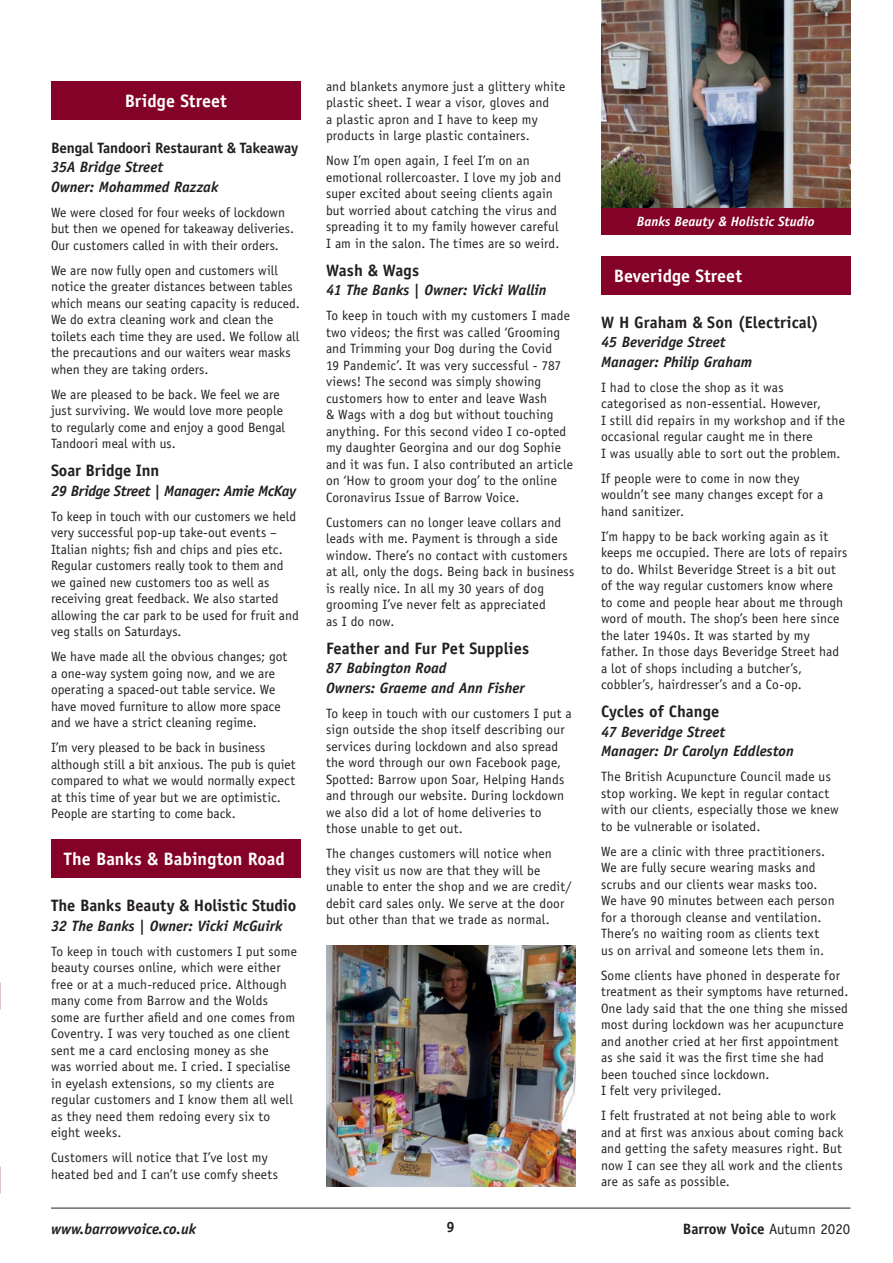
<style>
.page{position:relative;width:893px;height:1263px;background:#fff}
.page>*{position:absolute;margin:0;border:0;box-sizing:border-box;transform-origin:0 0}
.t1{font:700 18px "Officina Sans Std";color:#fff}
.t2{font:700 16.5px "Officina Sans Std";color:#231f20}
.t3{font:italic 700 15px/19.5px "Officina Sans Std";color:#231f20}
.t4{font:italic 700 15px "Officina Sans Std";letter-spacing:-.02em;color:#231f20}
.t5{font:700 15px "Officina Sans Std";color:#231f20}
.t6{font:13.5px/16.5px "Officina Sans Std";letter-spacing:.01em;color:#231f20}
.t7{font:italic 700 13.5px "Officina Sans Std";color:#fff}
.s1{font-style:normal}
.s2{font-weight:400}
</style>
<div class="page">
<hr style="left:51px;top:1208px;width:799px;height:1px;background:#231f20">
<div style="left:601px;top:256px;width:249px;height:39px;background:#840128"></div>
<img style="left:0;top:818px;width:1px;height:191px">
<div style="left:51px;top:81px;width:249px;height:38px;background:#840128"></div>
<div style="left:51px;top:839px;width:249px;height:39px;background:#840128"></div>
<img style="left:0;top:1033px;width:1px;height:161px">
<img style="left:326px;top:945px;width:249px;height:241px">
<img style="left:601px;top:0;width:249px;height:208px">
<div style="left:601px;top:208px;width:249px;height:27px;background:#840128"></div>
<p class="t1" style="left:125px;top:89px;width:104px">Bridge Street</p>
<p class="t3" style="left:51px;top:138px;width:249px"><span class="s1">Bengal Tandoori Restaurant &amp; Takeaway<br></span>35A Bridge Street<br>Owner: Mohammed Razzak</p>
<p class="t6" style="left:51px;top:204px;width:245px">We were closed for four weeks of lockdown but then we opened for takeaway deliveries.<br>Our customers called in with their orders.</p>
<p class="t6" style="left:51px;top:262px;width:250px">We are now fully open and customers will notice the greater distances between tables which means our seating capacity is reduced.<br>We do extra cleaning work and clean the toilets each time they are used. We follow all the precautions and our waiters wear masks when they are taking orders.</p>
<p class="t6" style="left:51px;top:386px;width:236px">We are pleased to be back. We feel we are just surviving. We would love more people to regularly come and enjoy a good Bengal Tandoori meal with us.</p>
<p class="t2" style="left:51px;top:460px;width:110px">Soar Bridge Inn</p>
<p class="t4" style="left:51px;top:481px;width:247px">29 Bridge Street | Manager: Amie McKay</p>
<p class="t6" style="left:51px;top:508px;width:249px">To keep in touch with our customers we held very successful pop-up take-out events – Italian nights; fish and chips and pies etc.<br>Regular customers really took to them and we gained new customers too as well as receiving great feedback. We also started allowing the car park to be used for fruit and veg stalls on Saturdays.</p>
<p class="t6" style="left:51px;top:648px;width:238px">We have made all the obvious changes; got a one-way system going now, and we are operating a spaced-out table service. We have moved furniture to allow more space and we have a strict cleaning regime.</p>
<p class="t6" style="left:51px;top:739px;width:246px">I’m very pleased to be back in business although still a bit anxious. The pub is quiet compared to what we would normally expect at this time of year but we are optimistic.<br>People are starting to come back.</p>
<p class="t1" style="left:64px;top:848px;width:223px">The Banks &amp; Babington Road</p>
<p class="t2" style="left:51px;top:895px;width:247px">The Banks Beauty &amp; Holistic Studio</p>
<p class="t3" style="left:51px;top:916px;width:233px">32 The Banks | Owner: Vicki McGuirk</p>
<p class="t6" style="left:51px;top:943px;width:247px">To keep in touch with customers I put some beauty courses online, which were either free or at a much-reduced price. Although many come from Barrow and the Wolds some are further afield and one comes from Coventry. I was very touched as one client sent me a card enclosing money as she<br>was worried about me. I cried. I specialise in eyelash extensions, so my clients are regular customers and I know them all well as they need them redoing every six to eight weeks.</p>
<p class="t6" style="left:51px;top:1149px;width:228px">Customers will notice that I’ve lost my heated bed and I can’t use comfy sheets</p>
<p class="t6" style="left:326px;top:78px;width:241px">and blankets anymore just a glittery white plastic sheet. I wear a visor, gloves and<br>a plastic apron and I have to keep my products in large plastic containers.</p>
<p class="t6" style="left:326px;top:152px;width:237px">Now I’m open again, I feel I’m on an emotional rollercoaster. I love my job and super excited about seeing clients again but worried about catching the virus and spreading it to my family however careful I am in the salon. The times are so weird.</p>
<p class="t2" style="left:326px;top:260px;width:95px">Wash &amp; Wags</p>
<p class="t3" style="left:326px;top:280px;width:222px">41 The Banks | Owner: Vicki Wallin</p>
<p class="t6" style="left:326px;top:307px;width:249px">To keep in touch with my customers I made two videos; the first was called ‘Grooming and Trimming your Dog during the Covid<br>19 Pandemic’. It was very successful - 787 views! The second was simply showing customers how to enter and leave Wash<br>&amp; Wags with a dog but without touching anything. For this second video I co-opted my daughter Georgina and our dog Sophie and it was fun. I also contributed an article on ‘How to groom your dog’ to the online Coronavirus Issue of Barrow Voice.</p>
<p class="t6" style="left:326px;top:514px;width:250px">Customers can no longer leave collars and leads with me. Payment is through a side window. There’s no contact with customers at all, only the dogs. Being back in business is really nice. In all my 30 years of dog grooming I’ve never felt as appreciated<br>as I do now.</p>
<p class="t2" style="left:326px;top:638px;width:205px">Feather and Fur Pet Supplies</p>
<p class="t3" style="left:326px;top:658px;width:200px">87 Babington Road<br>Owners: Graeme and Ann Fisher</p>
<p class="t6" style="left:326px;top:705px;width:247px">To keep in touch with our customers I put a sign outside the shop itself describing our services during lockdown and also spread the word through our own Facebook page, Spotted: Barrow upon Soar, Helping Hands and through our website. During lockdown we also did a lot of home deliveries to those unable to get out.</p>
<p class="t6" style="left:326px;top:845px;width:247px">The changes customers will notice when they visit us now are that they will be unable to enter the shop and we are credit/ debit card sales only. We serve at the door but other than that we trade as normal.</p>
<p class="t7" style="left:637px;top:214px;width:179px">Banks Beauty &amp; Holistic Studio</p>
<p class="t1" style="left:614px;top:264px;width:130px">Beveridge Street</p>
<p class="t2" style="left:601px;top:312px;width:219px">W H Graham &amp; Son (Electrical)</p>
<p class="t3" style="left:601px;top:332px;width:153px">45 Beveridge Street<br>Manager: Philip Graham</p>
<p class="t6" style="left:601px;top:379px;width:246px">I had to close the shop as it was categorised as non-essential. However,<br>I still did repairs in my workshop and if the occasional regular caught me in there<br>I was usually able to sort out the problem.</p>
<p class="t6" style="left:601px;top:470px;width:224px">If people were to come in now they wouldn’t see many changes except for a hand sanitizer.</p>
<p class="t6" style="left:601px;top:528px;width:248px">I’m happy to be back working again as it keeps me occupied. There are lots of repairs to do. Whilst Beveridge Street is a bit out of the way regular customers know where to come and people hear about me through word of mouth. The shop’s been here since the later 1940s. It was started by my father. In those days Beveridge Street had a lot of shops including a butcher’s, cobbler’s, hairdresser’s and a Co-op.</p>
<p class="t2" style="left:601px;top:701px;width:120px">Cycles of Change</p>
<p class="t3" style="left:601px;top:722px;width:194px">47 Beveridge Street<br>Manager: Dr Carolyn Eddleston</p>
<p class="t6" style="left:601px;top:768px;width:239px">The British Acupuncture Council made us stop working. We kept in regular contact with our clients, especially those we knew to be vulnerable or isolated.</p>
<p class="t6" style="left:601px;top:843px;width:235px">We are a clinic with three practitioners.<br>We are fully secure wearing masks and scrubs and our clients wear masks too.<br>We have 90 minutes between each person for a thorough cleanse and ventilation.<br>There’s no waiting room as clients text us on arrival and someone lets them in.</p>
<p class="t6" style="left:601px;top:967px;width:249px">Some clients have phoned in desperate for treatment as their symptoms have returned.<br>One lady said that the one thing she missed most during lockdown was her acupuncture and another cried at her first appointment as she said it was the first time she had been touched since lockdown.<br>I felt very privileged.</p>
<p class="t6" style="left:601px;top:1108px;width:244px">I felt frustrated at not being able to work and at first was anxious about coming back and getting the safety measures right. But now I can see they all work and the clients are as safe as possible.</p>
<p class="t3" style="left:51px;top:1219px;width:147px">www.barrowvoice.co.uk</p>
<p class="t5" style="left:447px;top:1217px;width:10px">9</p>
<p class="t5" style="left:683px;top:1219px;width:169px">Barrow Voice <span class="s2">Autumn 2020</span></p>
</div>
